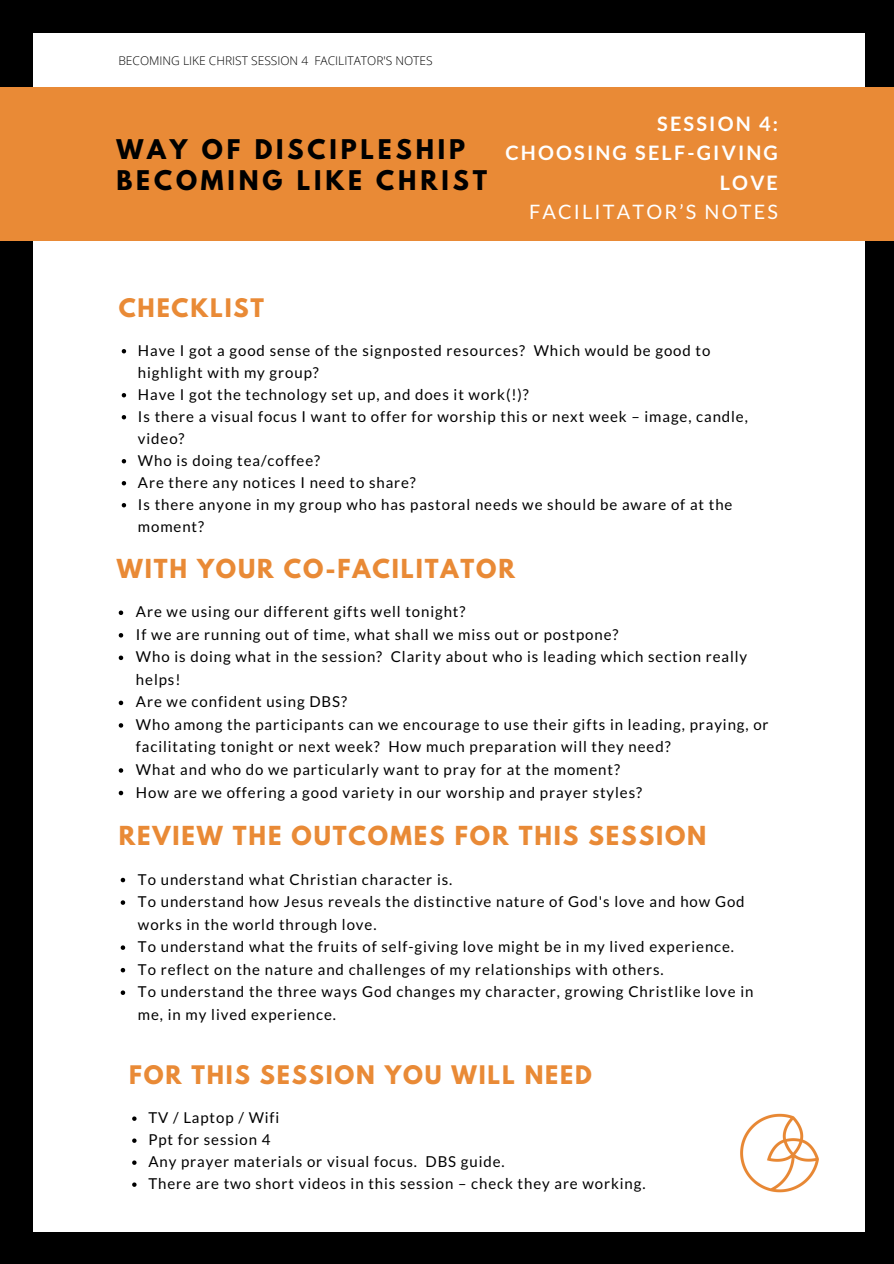
<style>
.page{position:relative;width:894px;height:1264px;background:#fff}
.page>*{position:absolute;margin:0;border:0;box-sizing:border-box;transform-origin:0 0}
.t1{font:700 24px/30.5px "League Spartan";letter-spacing:.16em;color:#000}
.t2{font:700 23.25px "League Spartan";letter-spacing:.08em;color:#e98a36}
.t3{font:700 22.65px "League Spartan";letter-spacing:.08em;color:#e98a36}
.t4{font:700 19.8px/29.2px "Lato";letter-spacing:.11em;color:#fff;text-align:right}
.t5{font:19.8px "Lato";letter-spacing:.11em;color:#fff}
.t6{font:15px/22.5px "Lato";letter-spacing:.06em;color:#000}
.t7{font:300 12px "Open Sans";color:#000}
</style>
<div class="page">
<div style="left:0;top:0;width:893px;height:1263px;background:#000"></div>
<div style="left:34px;top:33px;width:830px;height:1198px;background:#fff"></div>
<div style="left:0;top:87px;width:893px;height:154px;background:#e98a36"></div>
<img style="left:740px;top:1113px;width:79px;height:80px">
<svg style="left:119px;top:610px;width:4px;height:5px"></svg>
<svg style="left:119px;top:633px;width:4px;height:4px"></svg>
<svg style="left:119px;top:655px;width:4px;height:5px"></svg>
<svg style="left:119px;top:700px;width:4px;height:5px"></svg>
<svg style="left:119px;top:723px;width:4px;height:4px"></svg>
<svg style="left:119px;top:768px;width:4px;height:4px"></svg>
<svg style="left:119px;top:790px;width:4px;height:5px"></svg>
<svg style="left:121px;top:877px;width:4px;height:5px"></svg>
<svg style="left:121px;top:900px;width:4px;height:4px"></svg>
<svg style="left:121px;top:945px;width:4px;height:4px"></svg>
<svg style="left:121px;top:968px;width:4px;height:4px"></svg>
<svg style="left:121px;top:990px;width:4px;height:4px"></svg>
<svg style="left:122px;top:349px;width:4px;height:4px"></svg>
<svg style="left:122px;top:393px;width:4px;height:4px"></svg>
<svg style="left:122px;top:415px;width:4px;height:4px"></svg>
<svg style="left:122px;top:459px;width:4px;height:4px"></svg>
<svg style="left:122px;top:481px;width:4px;height:4px"></svg>
<svg style="left:122px;top:503px;width:4px;height:4px"></svg>
<svg style="left:132px;top:1116px;width:4px;height:4px"></svg>
<svg style="left:132px;top:1138px;width:4px;height:4px"></svg>
<svg style="left:132px;top:1160px;width:4px;height:4px"></svg>
<svg style="left:132px;top:1182px;width:4px;height:4px"></svg>
<p class="t7" style="left:118px;top:52px;width:316px">BECOMING LIKE CHRIST SESSION 4 FACILITATOR'S NOTES</p>
<p class="t1" style="left:116px;top:137px;width:372px">WAY OF DISCIPLESHIP<br>BECOMING LIKE CHRIST</p>
<p class="t4" style="left:657px;top:109px;width:122px">SESSION 4:</p>
<p class="t4" style="left:505px;top:138px;width:274px">CHOOSING SELF-GIVING<br>LOVE</p>
<p class="t5" style="left:529px;top:199px;width:250px">FACILITATOR’S NOTES</p>
<p class="t3" style="left:119px;top:297px;width:147px">CHECKLIST</p>
<p class="t6" style="left:138px;top:339px;width:574px;line-height:22px">Have I got a good sense of the signposted resources? Which would be good to highlight with my group?</p>
<p class="t6" style="left:138px;top:382px;width:392px">Have I got the technology set up, and does it work(!)?</p>
<p class="t6" style="left:138px;top:405px;width:611px;line-height:22px">Is there a visual focus I want to offer for worship this or next week – image, candle, video?</p>
<p class="t6" style="left:138px;top:448px;width:184px">Who is doing tea/coffee?</p>
<p class="t6" style="left:138px;top:470px;width:279px">Are there any notices I need to share?</p>
<p class="t6" style="left:138px;top:493px;width:596px;line-height:22px">Is there anyone in my group who has pastoral needs we should be aware of at the moment?</p>
<p class="t2" style="left:117px;top:556px;width:399px">WITH YOUR CO-FACILITATOR</p>
<p class="t6" style="left:136px;top:600px;width:331px">Are we using our different gifts well tonight?</p>
<p class="t6" style="left:136px;top:622px;width:484px">If we are running out of time, what shall we miss out or postpone?</p>
<p class="t6" style="left:136px;top:645px;width:612px">Who is doing what in the session? Clarity about who is leading which section really helps!</p>
<p class="t6" style="left:136px;top:690px;width:212px">Are we confident using DBS?</p>
<p class="t6" style="left:136px;top:713px;width:634px">Who among the participants can we encourage to use their gifts in leading, praying, or facilitating tonight or next week? How much preparation will they need?</p>
<p class="t6" style="left:136px;top:758px;width:485px">What and who do we particularly want to pray for at the moment?</p>
<p class="t6" style="left:136px;top:780px;width:507px">How are we offering a good variety in our worship and prayer styles?</p>
<p class="t2" style="left:119px;top:824px;width:589px">REVIEW THE OUTCOMES FOR THIS SESSION</p>
<p class="t6" style="left:138px;top:867px;width:316px">To understand what Christian character is.</p>
<p class="t6" style="left:138px;top:890px;width:608px">To understand how Jesus reveals the distinctive nature of God's love and how God works in the world through love.</p>
<p class="t6" style="left:138px;top:935px;width:597px">To understand what the fruits of self-giving love might be in my lived experience.</p>
<p class="t6" style="left:138px;top:957px;width:527px">To reflect on the nature and challenges of my relationships with others.</p>
<p class="t6" style="left:138px;top:980px;width:617px">To understand the three ways God changes my character, growing Christlike love in me, in my lived experience.</p>
<p class="t3" style="left:129px;top:1063px;width:464px">FOR THIS SESSION YOU WILL NEED</p>
<p class="t6" style="left:148px;top:1105px;width:132px">TV / Laptop / Wifi</p>
<p class="t6" style="left:148px;top:1127px;width:124px">Ppt for session 4</p>
<p class="t6" style="left:148px;top:1149px;width:358px">Any prayer materials or visual focus. DBS guide.</p>
<p class="t6" style="left:148px;top:1171px;width:498px">There are two short videos in this session – check they are working.</p>
</div>
